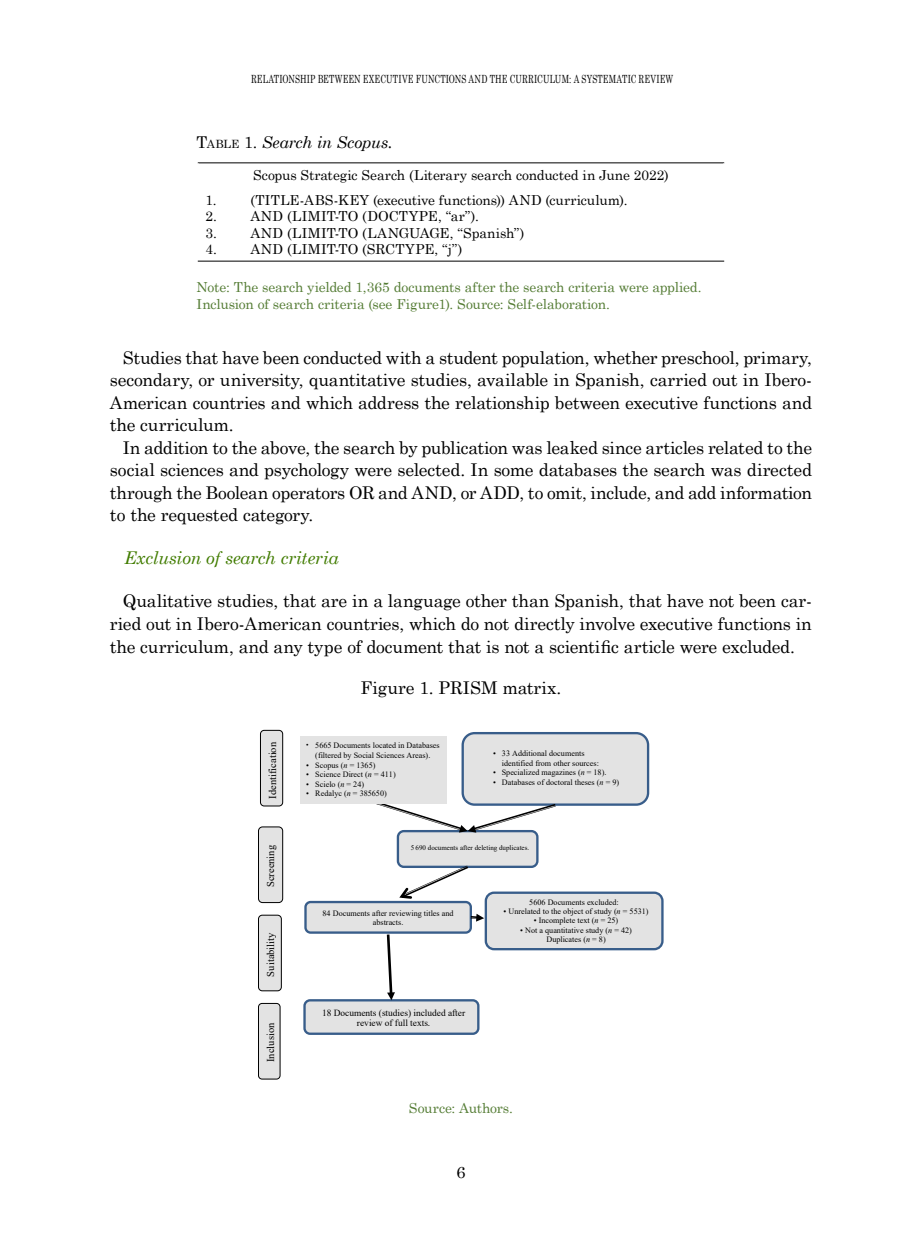
<style>
.page{position:relative;width:922px;height:1241px;background:#fff}
.page>*{position:absolute;margin:0;border:0;box-sizing:border-box;transform-origin:0 0}
.grafic{font:17.5px/22.5px "Century Schoolbook";letter-spacing:-.015em;color:#000;text-align:justify}
.subtitle{font:italic 17.5px "Century Schoolbook";letter-spacing:-.015em;color:#417c00}
.label{font:italic 16.25px "Century Schoolbook";letter-spacing:-.015em;color:#000}
.t1{font:16.25px "Century Schoolbook";color:#000}
.t2{font:13.75px "Century Schoolbook";letter-spacing:.005em;color:#000}
.t3{font:13.75px "Century Schoolbook";letter-spacing:-.005em;color:#547c34}
.t4{font:13.75px "Century Schoolbook";letter-spacing:.025em;color:#000}
.t5{font:11.25px "Century Schoolbook";letter-spacing:.025em;color:#000;scale:.7 1}
.t6{font:10.5px "Times New Roman";color:#000}
.t7{font:9.38px/10.6px "Times New Roman";letter-spacing:.005em;color:#000;text-align:center}
.t8{font:8.12px/9.4px "Times New Roman";color:#000;text-align:center}
.t9{font:7px "Times New Roman";color:#000}
.s1{font-style:normal}
.s2{font-style:normal;font-size:11.38px}
.s3{font-size:7px}
.s4{font-style:italic}
</style>
<div class="page">
<svg style="left:199px;top:163px;width:524px;height:1px"></svg>
<hr style="left:198px;top:162px;width:526px;height:1px;background:#000">
<hr style="left:198px;top:260px;width:526px;height:1px;background:#000">
<div style="left:258px;top:826px;width:24px;height:76px;background:#e3e3e3;border-radius:4px"></div>
<div style="left:258px;top:826px;width:25px;height:76px;border:1px solid #000;border-radius:4px"></div>
<div style="left:258px;top:1003px;width:22px;height:75px;background:#e3e3e3;border-radius:4px"></div>
<div style="left:258px;top:1002px;width:22px;height:77px;border:1px solid #000;border-radius:4px"></div>
<div style="left:258px;top:915px;width:23px;height:75px;background:#e3e3e3;border-radius:4px"></div>
<div style="left:258px;top:914px;width:24px;height:77px;border:1px solid #000;border-radius:4px"></div>
<div style="left:260px;top:730px;width:22px;height:75px;background:#e3e3e3;border-radius:4px"></div>
<div style="left:260px;top:729px;width:23px;height:77px;border:1px solid #000;border-radius:4px"></div>
<div style="left:462px;top:733px;width:186px;height:71px;background:#e3e3e3;border-radius:12px"></div>
<div style="left:461px;top:731px;width:188px;height:74px;border:2px solid #385d8a;border-radius:12px"></div>
<div style="left:398px;top:831px;width:139px;height:35px;background:#e3e3e3;border-radius:6px"></div>
<div style="left:396px;top:829px;width:142px;height:38px;border:2px solid #385d8a;border-radius:6px"></div>
<svg style="left:305px;top:901px;width:165px;height:31px"></svg>
<div style="left:304px;top:900px;width:168px;height:33px;border:2px solid #385d8a;border-radius:5px"></div>
<div style="left:304px;top:1000px;width:174px;height:33px;background:#e3e3e3;border-radius:6px"></div>
<div style="left:303px;top:998px;width:176px;height:36px;border:2px solid #385d8a;border-radius:6px"></div>
<div style="left:485px;top:892px;width:177px;height:57px;background:#e3e3e3;border-radius:8px"></div>
<div style="left:484px;top:891px;width:179px;height:59px;border:2px solid #385d8a;border-radius:8px"></div>
<svg style="left:374px;top:801px;width:181px;height:31px"></svg>
<svg style="left:470px;top:913px;width:14px;height:8px"></svg>
<svg style="left:398px;top:865px;width:70px;height:34px"></svg>
<div style="left:300px;top:735px;width:146px;height:68px;background:#e3e3e3"></div>
<img style="left:535px;top:843px;width:2px;height:8px">
<div style="left:307px;top:907px;width:161px;height:23px;background:#e3e3e3"></div>
<img style="left:484px;top:899px;width:179px;height:42px">
<img style="left:303px;top:1010px;width:177px;height:23px">
<svg style="left:385px;top:931px;width:10px;height:69px"></svg>
<p class="t5" style="left:251px;top:70px;width:17px">Relations</p>
<p class="t5" style="left:300px;top:70px;width:35px">hip between</p>
<p class="t5" style="left:363px;top:70px;width:26px">Executi</p>
<p class="t5" style="left:402px;top:70px;width:37px">ve Functions</p>
<p class="t5" style="left:468px;top:70px;width:10px">and</p>
<p class="t5" style="left:489px;top:70px;width:47px">the Curriculum</p>
<p class="t5" style="left:569px;top:70px;width:42px">: A Systematic</p>
<p class="t5" style="left:638px;top:70px;width:35px">Review</p>
<p class="label" style="left:196px;top:130px;width:197px"><span class="s1">T</span><span class="s2">able</span> <span class="s1">1.</span> Search in Scopus.</p>
<p class="t2" style="left:253px;top:164px;width:417px">Scopus Strategic Search (Literary search conducted in June 2022)</p>
<p class="t2" style="left:205px;top:188px;width:13px">1.</p>
<p class="t2" style="left:250px;top:188px;width:378px">(TITLE-ABS-KEY (executive functions)) AND (curriculum).</p>
<p class="t2" style="left:205px;top:204px;width:13px">2.</p>
<p class="t2" style="left:250px;top:204px;width:230px">AND (LIMIT-TO (DOCTYPE, “ar”).</p>
<p class="t2" style="left:205px;top:221px;width:13px">3.</p>
<p class="t2" style="left:250px;top:221px;width:275px">AND (LIMIT-TO (LANGUAGE, “Spanish”)</p>
<p class="t2" style="left:205px;top:237px;width:13px">4.</p>
<p class="t4" style="left:250px;top:237px;width:213px">AND (LIMIT-TO (SRCTYPE, “j”)</p>
<p class="t3" style="left:196px;top:276px;width:506px">Note: The search yielded 1,365 documents after the search criteria were applied.</p>
<p class="t3" style="left:196px;top:292px;width:415px">Inclusion of search criteria (see Figure1). Source: Self-elaboration.</p>
<p class="grafic" style="left:110px;top:344px;width:703px;text-indent:13px">Studies that have been conducted with a student population, whether preschool, primary, secondary, or university, quantitative studies, available in Spanish, carried out in Ibero-American countries and which address the relationship between executive functions and the curriculum.</p>
<p class="grafic" style="left:110px;top:434px;width:703px;text-indent:13px">In addition to the above, the search by publication was leaked since articles related to the social sciences and psychology were selected. In some databases the search was directed through the Boolean operators OR and AND, or ADD, to omit, include, and add information to the requested category.</p>
<p class="subtitle" style="left:124px;top:544px;width:216px">Exclusion of search criteria</p>
<p class="grafic" style="left:110px;top:588px;width:703px;text-indent:13px">Qualitative studies, that are in a language other than Spanish, that have not been car&shy;ried out in Ibero-American countries, which do not directly involve executive functions in the curriculum, and any type of document that is not a scientific article were excluded.</p>
<p class="grafic" style="left:360px;top:674px;width:202px">Figure 1. PRISM matrix.</p>
<p class="t6" style="left:265px;top:798px;width:58px;rotate:-90deg">Identification</p>
<p class="t8" style="left:306px;top:740px;width:135px;line-height:9.8px"><span class="s3">•</span> 5665 Documents located in Databases (filtered by Social Sciences Areas).</p>
<p class="t8" style="left:306px;top:760px;width:71px">• Scopus (<span class="s4">n</span> = 1365)</p>
<p class="t8" style="left:306px;top:769px;width:91px">• Science Direct (<span class="s4">n</span> = 411)</p>
<p class="t8" style="left:306px;top:779px;width:59px">• Scielo (<span class="s4">n</span> = 24)</p>
<p class="t8" style="left:306px;top:788px;width:82px">• Redalyc (<span class="s4">n</span> = 385650)</p>
<p class="t8" style="left:502px;top:748px;width:98px;text-align:left;text-indent:-9px">• 33 Additional documents identified from other sources:</p>
<p class="t8" style="left:493px;top:767px;width:115px">• Specialized magazines (<span class="s4">n</span> = 18).</p>
<p class="t8" style="left:493px;top:777px;width:127px">• Databases of doctoral theses (<span class="s4">n</span> = 9)</p>
<p class="t6" style="left:263px;top:887px;width:44px;rotate:-90deg">Screening</p>
<p class="t6" style="left:263px;top:976px;width:45px;rotate:-90deg">Suitability</p>
<p class="t6" style="left:263px;top:1061px;width:41px;rotate:-90deg">Inclusion</p>
<p class="t9" style="left:411px;top:842px;width:120px">5 690 documents after deleting duplicates.</p>
<p class="t8" style="left:322px;top:907px;width:133px">84 Documents after reviewing titles and abstracts.</p>
<p class="t7" style="left:322px;top:1006px;width:144px">18 Documents (studies) included after review of full texts.</p>
<p class="t8" style="left:529px;top:896px;width:91px">5606 Documents excluded:</p>
<p class="t8" style="left:503px;top:906px;width:146px">• Unrelated to the object of study (<span class="s4">n</span> = 5531)</p>
<p class="t8" style="left:533px;top:915px;width:86px">• Incomplete text (<span class="s4">n</span> = 25)</p>
<p class="t8" style="left:520px;top:924px;width:113px">• Not a quantitative study (<span class="s4">n</span> = 42)<br>Duplicates (<span class="s4">n</span> = 8)</p>
<p class="t3" style="left:409px;top:1096px;width:106px">Source: Authors.</p>
<p class="t1" style="left:456px;top:1158px;width:11px">6</p>
</div>
